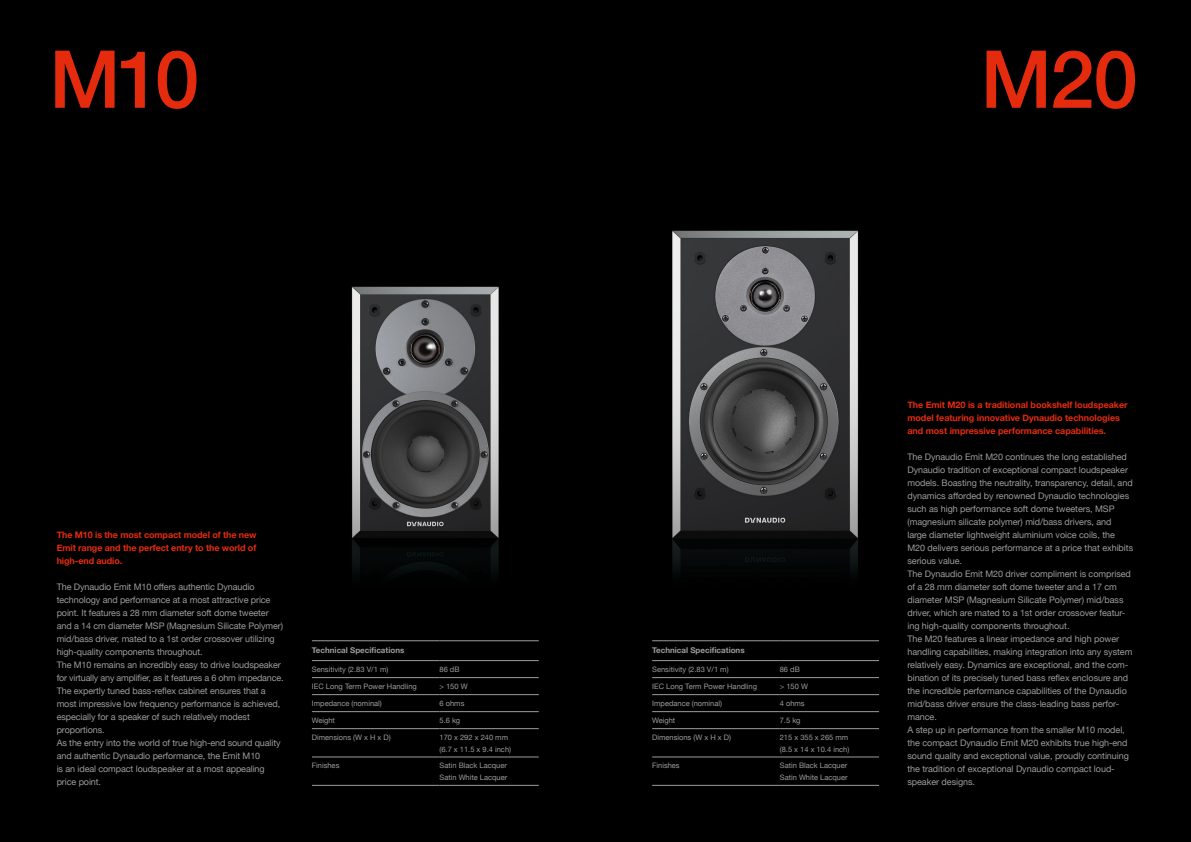
<style>
.page{position:relative;width:1191px;height:842px;background:#000}
.page>*{position:absolute;margin:0;border:0;box-sizing:border-box;transform-origin:0 0}
.t1{font:500 80px "Helvetica Neue";letter-spacing:-.035em;color:#e52b0e}
.t2{font:9px/13px "Helvetica Neue";letter-spacing:-.005em;color:#9c9d9d}
.t3{font:700 9px/13px "Helvetica Neue";letter-spacing:-.005em;color:#e52b0e;text-align:justify}
.t4{font:700 8px "Helvetica Neue";color:#9c9d9d}
.t5{font:7.5px/12px "Helvetica Neue";color:#9c9d9d}
</style>
<div class="page">
<img style="left:351px;top:286px;width:148px;height:289px">
<img style="left:672px;top:230px;width:187px;height:343px">
<hr style="left:312px;top:641px;width:127px;height:1px;background:#9c9d9d">
<hr style="left:439px;top:641px;width:100px;height:1px;background:#9c9d9d">
<hr style="left:312px;top:660px;width:127px;height:1px;background:#9c9d9d">
<hr style="left:439px;top:660px;width:100px;height:1px;background:#9c9d9d">
<hr style="left:312px;top:677px;width:127px;height:1px;background:#9c9d9d">
<hr style="left:439px;top:677px;width:100px;height:1px;background:#9c9d9d">
<hr style="left:312px;top:694px;width:127px;height:1px;background:#9c9d9d">
<hr style="left:439px;top:694px;width:100px;height:1px;background:#9c9d9d">
<hr style="left:312px;top:711px;width:127px;height:1px;background:#9c9d9d">
<hr style="left:439px;top:711px;width:100px;height:1px;background:#9c9d9d">
<hr style="left:312px;top:728px;width:127px;height:1px;background:#9c9d9d">
<hr style="left:439px;top:728px;width:100px;height:1px;background:#9c9d9d">
<hr style="left:312px;top:757px;width:127px;height:1px;background:#9c9d9d">
<hr style="left:439px;top:757px;width:100px;height:1px;background:#9c9d9d">
<hr style="left:312px;top:785px;width:127px;height:1px;background:#9c9d9d">
<hr style="left:439px;top:785px;width:100px;height:1px;background:#9c9d9d">
<hr style="left:652px;top:641px;width:128px;height:1px;background:#9c9d9d">
<hr style="left:780px;top:641px;width:99px;height:1px;background:#9c9d9d">
<hr style="left:652px;top:660px;width:128px;height:1px;background:#9c9d9d">
<hr style="left:780px;top:660px;width:99px;height:1px;background:#9c9d9d">
<hr style="left:652px;top:677px;width:128px;height:1px;background:#9c9d9d">
<hr style="left:780px;top:677px;width:99px;height:1px;background:#9c9d9d">
<hr style="left:652px;top:694px;width:128px;height:1px;background:#9c9d9d">
<hr style="left:780px;top:694px;width:99px;height:1px;background:#9c9d9d">
<hr style="left:652px;top:711px;width:128px;height:1px;background:#9c9d9d">
<hr style="left:780px;top:711px;width:99px;height:1px;background:#9c9d9d">
<hr style="left:652px;top:728px;width:128px;height:1px;background:#9c9d9d">
<hr style="left:780px;top:728px;width:99px;height:1px;background:#9c9d9d">
<hr style="left:652px;top:757px;width:128px;height:1px;background:#9c9d9d">
<hr style="left:780px;top:757px;width:99px;height:1px;background:#9c9d9d">
<hr style="left:652px;top:785px;width:128px;height:1px;background:#9c9d9d">
<hr style="left:780px;top:785px;width:99px;height:1px;background:#9c9d9d">
<h1 class="t1" style="left:49px;top:15px;width:151px">M10</h1>
<h1 class="t1" style="left:980px;top:15px;width:159px">M20</h1>
<p class="t3" style="left:57px;top:529px;width:201px">The M10 is the most compact model of the new Emit range and the perfect entry to the world of high-end audio.</p>
<p class="t2" style="left:57px;top:581px;width:228px">The Dynaudio Emit M10 offers authentic Dynaudio technology and performance at a most attractive price point. It features a 28 mm diameter soft dome tweeter and a 14 cm diameter MSP (Magnesium Silicate Polymer) mid/bass driver, mated to a 1st order crossover utilizing high-quality components throughout.<br>The M10 remains an incredibly easy to drive loudspeaker for virtually any amplifier, as it features a 6 ohm impedance.<br>The expertly tuned bass-reflex cabinet ensures that a most impressive low frequency performance is achieved, especially for a speaker of such relatively modest proportions.<br>As the entry into the world of true high-end sound quality and authentic Dynaudio performance, the Emit M10<br>is an ideal compact loudspeaker at a most appealing price point.</p>
<p class="t4" style="left:312px;top:644px;width:94px">Technical Specifications</p>
<p class="t5" style="left:312px;top:664px;width:78px">Sensitivity (2.83 V/1 m)</p>
<p class="t5" style="left:439px;top:664px;width:22px">86 dB</p>
<p class="t5" style="left:312px;top:681px;width:106px">IEC Long Term Power Handling</p>
<p class="t5" style="left:439px;top:681px;width:30px">&gt; 150 W</p>
<p class="t5" style="left:312px;top:698px;width:71px">Impedance (nominal)</p>
<p class="t5" style="left:439px;top:698px;width:26px">6 ohms</p>
<p class="t5" style="left:312px;top:715px;width:25px">Weight</p>
<p class="t5" style="left:439px;top:715px;width:22px">5.6 kg</p>
<p class="t5" style="left:312px;top:732px;width:80px">Dimensions (W x H x D)</p>
<p class="t5" style="left:439px;top:732px;width:73px">170 x 292 x 240 mm (6.7 x 11.5 x 9.4 inch)</p>
<p class="t5" style="left:312px;top:760px;width:29px">Finishes</p>
<p class="t5" style="left:439px;top:760px;width:69px">Satin Black Lacquer<br>Satin White Lacquer</p>
<p class="t4" style="left:652px;top:644px;width:94px">Technical Specifications</p>
<p class="t5" style="left:652px;top:664px;width:78px">Sensitivity (2.83 V/1 m)</p>
<p class="t5" style="left:780px;top:664px;width:22px">86 dB</p>
<p class="t5" style="left:652px;top:681px;width:106px">IEC Long Term Power Handling</p>
<p class="t5" style="left:780px;top:681px;width:30px">&gt; 150 W</p>
<p class="t5" style="left:652px;top:698px;width:71px">Impedance (nominal)</p>
<p class="t5" style="left:780px;top:698px;width:26px">4 ohms</p>
<p class="t5" style="left:652px;top:715px;width:25px">Weight</p>
<p class="t5" style="left:780px;top:715px;width:22px">7.5 kg</p>
<p class="t5" style="left:652px;top:732px;width:80px">Dimensions (W x H x D)</p>
<p class="t5" style="left:780px;top:732px;width:71px">215 x 355 x 265 mm (8.5 x 14 x 10.4 inch)</p>
<p class="t5" style="left:652px;top:760px;width:29px">Finishes</p>
<p class="t5" style="left:780px;top:760px;width:69px">Satin Black Lacquer<br>Satin White Lacquer</p>
<p class="t3" style="left:907px;top:399px;width:222px;text-align:left">The Emit M20 is a traditional bookshelf loudspeaker model featuring innovative Dynaudio technologies and most impressive performance capabilities.</p>
<p class="t2" style="left:907px;top:451px;width:227px">The Dynaudio Emit M20 continues the long established Dynaudio tradition of exceptional compact loudspeaker models. Boasting the neutrality, transparency, detail, and dynamics afforded by renowned Dynaudio technologies such as high performance soft dome tweeters, MSP (magnesium silicate polymer) mid/bass drivers, and<br>large diameter lightweight aluminium voice coils, the M20 delivers serious performance at a price that exhibits serious value.<br>The Dynaudio Emit M20 driver compliment is comprised of a 28 mm diameter soft dome tweeter and a 17 cm diameter MSP (Magnesium Silicate Polymer) mid/bass driver, which are mated to a 1st order crossover featur&shy;ing high-quality components throughout.<br>The M20 features a linear impedance and high power handling capabilities, making integration into any system relatively easy. Dynamics are exceptional, and the com&shy;bination of its precisely tuned bass reflex enclosure and the incredible performance capabilities of the Dynaudio mid/bass driver ensure the class-leading bass perfor&shy;mance.<br>A step up in performance from the smaller M10 model, the compact Dynaudio Emit M20 exhibits true high-end sound quality and exceptional value, proudly continuing the tradition of exceptional Dynaudio compact loud&shy;speaker designs.</p>
</div>
